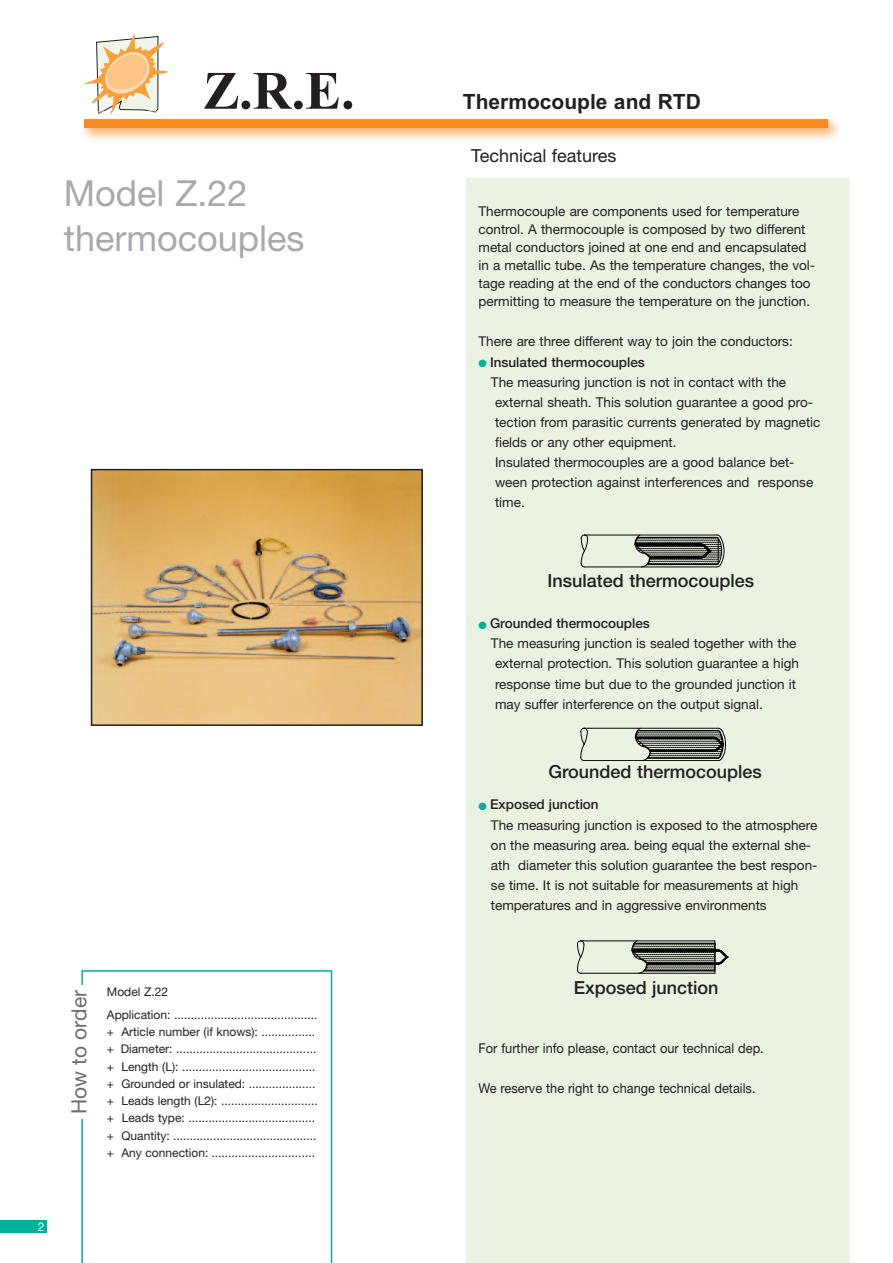
<style>
.page{position:relative;width:893px;height:1263px;background:#fff}
.page>*{position:absolute;margin:0;border:0;box-sizing:border-box;transform-origin:0 0}
.t1{font:700 54px "Times New Roman";color:#231f20}
.t2{font:36px/45px "Helvetica Neue LT Std";color:#a8a9ad}
.t3{font:700 21px "Arial";color:#231f20}
.t4{font:21px "Helvetica Neue LT Std";color:#6c6d70}
.t5{font:500 18px "Helvetica Neue LT Std";color:#231f20}
.t6{font:18px "Helvetica Neue LT Std";color:#231f20}
.t7{font:13.5px/18px "Helvetica Neue LT Std";color:#231f20}
.t8{font:13.5px "Helvetica Neue LT Std";color:#231f20;scale:.95 1}
.t9{font:500 13.5px "Helvetica Neue LT Std";color:#231f20}
.t10{font:12px/17.2px "Helvetica Neue LT Std";color:#231f20}
.t11{font:12px "Helvetica Neue LT Std";color:#fff}
.s1{color:#00b09b}
.s2{font-weight:500}
</style>
<div class="page">
<svg style="left:84px;top:33px;width:85px;height:78px"></svg>
<img style="left:81px;top:113px;width:758px;height:27px">
<img style="left:84px;top:111px;width:85px;height:4px">
<div style="left:84px;top:119px;width:744px;height:9px;background:#f68b1f"></div>
<div style="left:0;top:1220px;width:47px;height:13px;background:#00b09b"></div>
<img style="left:94px;top:472px;width:326px;height:251px">
<div style="left:91px;top:469px;width:332px;height:257px;border:2px solid #231f20"></div>
<div style="left:466px;top:178px;width:384px;height:1085px;background:#eaf3e1"></div>
<svg style="left:81px;top:970px;width:251px;height:293px"></svg>
<div style="left:72px;top:985px;width:25px;height:134px;background:#fff"></div>
<hr style="left:584px;top:535px;width:133px;height:1px;background:#040503">
<hr style="left:584px;top:567px;width:133px;height:1px;background:#040503">
<svg style="left:633px;top:535px;width:91px;height:32px;background:#6e7269"></svg>
<svg style="left:581px;top:535px;width:7px;height:32px"></svg>
<hr style="left:584px;top:728px;width:134px;height:1px;background:#040503">
<hr style="left:584px;top:760px;width:134px;height:1px;background:#040503">
<svg style="left:633px;top:728px;width:93px;height:33px"></svg>
<svg style="left:580px;top:728px;width:8px;height:33px"></svg>
<hr style="left:581px;top:940px;width:134px;height:1px;background:#040503">
<hr style="left:581px;top:973px;width:134px;height:1px;background:#040503">
<svg style="left:630px;top:940px;width:99px;height:33px"></svg>
<svg style="left:577px;top:940px;width:8px;height:33px"></svg>
<h1 class="t1" style="left:203px;top:58px;width:153px">Z.R.E.</h1>
<h2 class="t2" style="left:64px;top:174px;width:242px">Model Z.22 thermocouples</h2>
<p class="t11" style="left:38px;top:1222px;width:8px">2</p>
<h3 class="t4" style="left:72px;top:1114px;width:126px;rotate:-90deg">How to order</h3>
<p class="t10" style="left:107px;top:981px;width:212px;line-height:23.2px">Model Z.22<br>Application: ...........................................</p>
<p class="t10" style="left:107px;top:1024px;width:212px">+ Article number (if knows): ................ + Diameter: .......................................... + Length (L): ........................................ + Grounded or insulated: .................... + Leads length (L2): ............................. + Leads type: ...................................... + Quantity: ........................................... + Any connection: ...............................</p>
<h3 class="t3" style="left:463px;top:90px;width:240px">Thermocouple and RTD</h3>
<h3 class="t6" style="left:471px;top:149px;width:147px">Technical features</h3>
<p class="t7" style="left:478px;top:204px;width:338px">Thermocouple are components used for temperature control. A thermocouple is composed by two different metal conductors joined at one end and encapsulated in a metallic tube. As the temperature changes, the vol&shy;tage reading at the end of the conductors changes too permitting to measure the temperature on the junction.</p>
<p class="t7" style="left:478px;top:334px;width:316px">There are three different way to join the conductors:</p>
<p class="t9" style="left:478px;top:357px;width:168px"><span class="s1">●</span> Insulated thermocouples</p>
<p class="t7" style="left:491px;top:374px;width:297px">The measuring junction is not in contact with the</p>
<p class="t7" style="left:495px;top:394px;width:320px">external sheath. This solution guarantee a good pro-</p>
<p class="t7" style="left:495px;top:414px;width:327px">tection from parasitic currents generated by magnetic</p>
<p class="t7" style="left:495px;top:435px;width:183px">fields or any other equipment.</p>
<p class="t7" style="left:495px;top:455px;width:301px">Insulated thermocouples are a good balance bet-</p>
<p class="t7" style="left:495px;top:475px;width:320px">ween protection against interferences and response</p>
<p class="t7" style="left:495px;top:495px;width:31px">time.</p>
<h3 class="t5" style="left:548px;top:575px;width:208px">Insulated thermocouples</h3>
<p class="t9" style="left:478px;top:619px;width:173px"><span class="s1">●</span> Grounded thermocouples</p>
<p class="t7" style="left:491px;top:636px;width:307px">The measuring junction is sealed together with the</p>
<p class="t7" style="left:495px;top:656px;width:305px">external protection. This solution guarantee a high</p>
<p class="t7" style="left:495px;top:676px;width:303px">response time but due to the grounded junction it</p>
<p class="t7" style="left:495px;top:696px;width:269px">may suffer interference on the output signal.</p>
<h3 class="t5" style="left:549px;top:765px;width:215px">Grounded thermocouples</h3>
<p class="t7" style="left:491px;top:796px;width:328px;line-height:20.1px;text-indent:-12px"><span class="s1">●</span> <span class="s2">Exposed junction<br></span>The measuring junction is exposed to the atmosphere on the measuring area. being equal the external she&shy;ath diameter this solution guarantee the best respon&shy;se time. It is not suitable for measurements at high temperatures and in aggressive environments</p>
<h3 class="t5" style="left:574px;top:981px;width:146px">Exposed junction</h3>
<p class="t8" style="left:478px;top:1043px;width:302px">For further info please, contact our technical dep.</p>
<p class="t8" style="left:478px;top:1084px;width:293px">We reserve the right to change technical details.</p>
</div>
